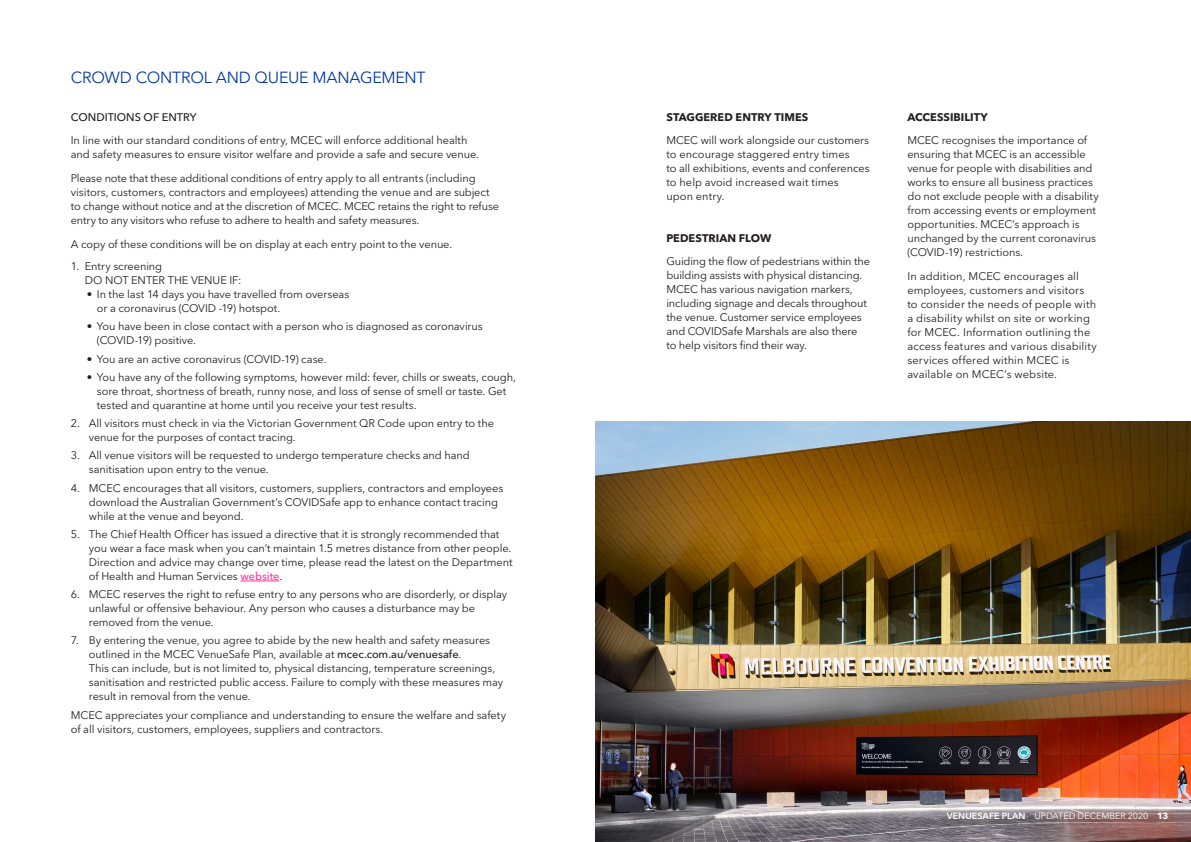
<style>
.page{position:relative;width:1191px;height:842px;background:#fff}
.page>*{position:absolute;margin:0;border:0;box-sizing:border-box;transform-origin:0 0}
.t1{font:16px "Avenir Next LT Pro";letter-spacing:-.01em;color:#0039a6}
.t2{font:11px/14px "Avenir Next LT Pro";letter-spacing:-.01em;color:#231f20}
.t3{font:11px/14px "Avenir Next LT Pro";letter-spacing:.01em;color:#231f20}
.t4{font:700 11px "Avenir Next LT Pro";color:#231f20}
.t5{font:500 11px "Avenir Next LT Pro";color:#231f20}
.t6{font:9px "Avenir Next LT Pro";letter-spacing:-.01em;color:#fff}
.s1{font-weight:500;color:#f39}
.s2{font-weight:500}
.s3{font-weight:600}
.s4{font-weight:700}
</style>
<div class="page">
<hr style="left:240px;top:581px;width:39px;height:1px;background:#f39">
<img style="left:595px;top:421px;width:596px;height:421px">
<h1 class="t1" style="left:71px;top:68px;width:356px">CROWD CONTROL AND QUEUE MANAGEMENT</h1>
<p class="t5" style="left:71px;top:111px;width:127px">CONDITIONS OF ENTRY</p>
<p class="t2" style="left:71px;top:133px;width:409px">In line with our standard conditions of entry, MCEC will enforce additional health and safety measures to ensure visitor welfare and provide a safe and secure venue.</p>
<p class="t2" style="left:71px;top:171px;width:430px">Please note that these additional conditions of entry apply to all entrants (including visitors, customers, contractors and employees) attending the venue and are subject to change without notice and at the discretion of MCEC. MCEC retains the right to refuse entry to any visitors who refuse to adhere to health and safety measures.</p>
<p class="t2" style="left:71px;top:237px;width:383px">A copy of these conditions will be on display at each entry point to the venue.</p>
<p class="t2" style="left:85px;top:259px;width:158px;text-indent:-14px">1. Entry screening<br>DO NOT ENTER THE VENUE IF:</p>
<p class="t2" style="left:97px;top:287px;width:254px;text-indent:-10px">• In the last 14 days you have travelled from overseas or a coronavirus (COVID -19) hotspot.</p>
<p class="t2" style="left:97px;top:319px;width:387px;text-indent:-10px">• You have been in close contact with a person who is diagnosed as coronavirus (COVID-19) positive.</p>
<p class="t2" style="left:87px;top:352px;width:241px">• You are an active coronavirus (COVID-19) case.</p>
<p class="t2" style="left:97px;top:370px;width:420px;text-indent:-10px">• You have any of the following symptoms, however mild: fever, chills or sweats, cough, sore throat, shortness of breath, runny nose, and loss of sense of smell or taste. Get tested and quarantine at home until you receive your test results.</p>
<p class="t2" style="left:89px;top:416px;width:406px;text-indent:-18px">2. All visitors must check in via the Victorian Government QR Code upon entry to the venue for the purposes of contact tracing.</p>
<p class="t2" style="left:89px;top:448px;width:382px;text-indent:-18px">3. All venue visitors will be requested to undergo temperature checks and hand sanitisation upon entry to the venue.</p>
<p class="t2" style="left:89px;top:481px;width:416px;text-indent:-18px">4. MCEC encourages that all visitors, customers, suppliers, contractors and employees download the Australian Government’s COVIDSafe app to enhance contact tracing while at the venue and beyond.</p>
<p class="t2" style="left:89px;top:527px;width:425px;text-indent:-18px">5. The Chief Health Officer has issued a directive that it is strongly recommended that you wear a face mask when you can’t maintain 1.5 metres distance from other people.<br>Direction and advice may change over time, please read the latest on the Department of Health and Human Services <span class="s1">website</span>.</p>
<p class="t2" style="left:89px;top:587px;width:420px;text-indent:-18px">6. MCEC reserves the right to refuse entry to any persons who are disorderly, or display unlawful or offensive behaviour. Any person who causes a disturbance may be removed from the venue.</p>
<p class="t2" style="left:89px;top:633px;width:416px;text-indent:-18px">7. By entering the venue, you agree to abide by the new health and safety measures outlined in the MCEC VenueSafe Plan, available at <span class="s2">mcec.com.au/venuesafe</span>.<br>This can include, but is not limited to, physical distancing, temperature screenings, sanitisation and restricted public access. Failure to comply with these measures may result in removal from the venue.</p>
<p class="t2" style="left:71px;top:708px;width:437px">MCEC appreciates your compliance and understanding to ensure the welfare and safety of all visitors, customers, employees, suppliers and contractors.</p>
<p class="t4" style="left:666px;top:111px;width:143px">STAGGERED ENTRY TIMES</p>
<p class="t2" style="left:666px;top:133px;width:205px">MCEC will work alongside our customers to encourage staggered entry times<br>to all exhibitions, events and conferences to help avoid increased wait times<br>upon entry.</p>
<p class="t4" style="left:666px;top:231px;width:106px">PEDESTRIAN FLOW</p>
<p class="t2" style="left:666px;top:254px;width:205px">Guiding the flow of pedestrians within the building assists with physical distancing.<br>MCEC has various navigation markers, including signage and decals throughout the venue. Customer service employees and COVIDSafe Marshals are also there to help visitors find their way.</p>
<p class="t4" style="left:907px;top:111px;width:82px">ACCESSIBILITY</p>
<p class="t2" style="left:907px;top:133px;width:193px">MCEC recognises the importance of ensuring that MCEC is an accessible venue for people with disabilities and works to ensure all business practices do not exclude people with a disability from accessing events or employment opportunities. MCEC’s approach is unchanged by the current coronavirus (COVID-19) restrictions.</p>
<p class="t3" style="left:907px;top:269px;width:191px">In addition, MCEC encourages all employees, customers and visitors to consider the needs of people with a disability whilst on site or working for MCEC. Information outlining the access features and various disability services offered within MCEC is available on MCEC’s website.</p>
<p class="t6" style="left:946px;top:811px;width:223px"><span class="s3">VENUESAFE PLAN</span> UPDATED DECEMBER 2020 <span class="s4">13</span></p>
</div>
